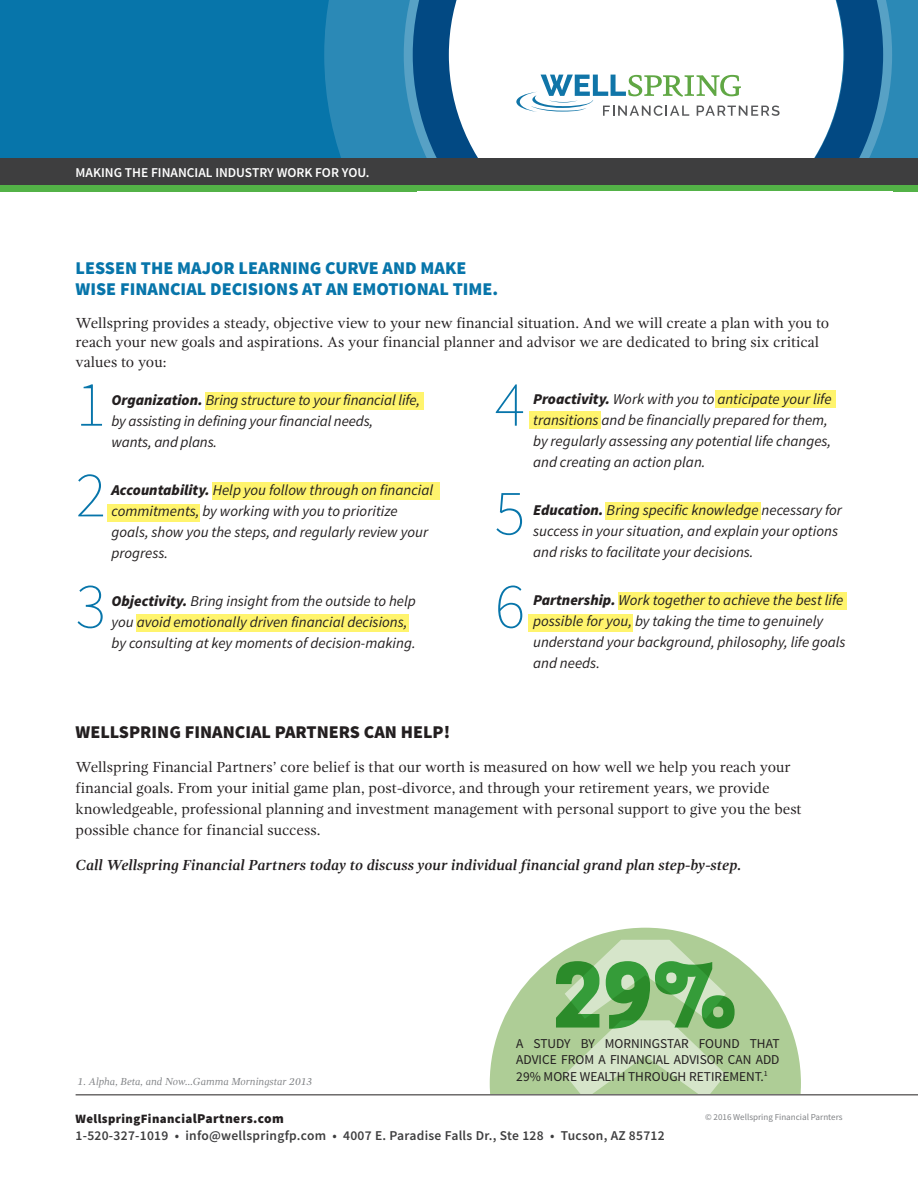
<style>
.page{position:relative;width:918px;height:1188px;background:#fff}
.page>*{position:absolute;margin:0;border:0;box-sizing:border-box;transform-origin:0 0}
.t1{font:200 64.5px/90.8px "Source Sans Pro";color:#0775aa}
.t2{font:900 18px/21px "Source Sans Pro";color:#0775aa}
.t3{font:900 18px "Source Sans Pro";color:#231f20}
.t4{font:italic 15px/21px "Source Sans Pro";color:#231f20}
.t5{font:15px/21px "Gandhi Serif";color:#231f20}
.t6{font:italic 700 15px "Gandhi Serif";color:#231f20}
.t7{font:13.5px/16.5px "Source Sans Pro";color:#231f20;text-align:justify}
.t8{font:600 13.5px "Source Sans Pro";letter-spacing:.02em;color:#3e3e3f}
.t9{font:600 13.5px "Source Sans Pro";color:#fff}
.t10{font:900 12.75px "Source Sans Pro";letter-spacing:.03em;color:#231f20}
.t11{font:italic 10.5px "Gandhi Serif";color:#808285}
.t12{font:9px "Source Sans Pro";color:#808285}
.s1{font-weight:900}
.s2{font-size:13.5px}
</style>
<div class="page">
<svg style="left:490px;top:928px;width:311px;height:166px;fill:#aecd96"></svg>
<div style="left:618px;top:592px;width:229px;height:18px;background:#fff46d"></div>
<div style="left:529px;top:614px;width:104px;height:17px;background:#fff46d"></div>
<div style="left:605px;top:502px;width:155px;height:18px;background:#fff46d"></div>
<div style="left:715px;top:391px;width:121px;height:17px;background:#fff46d"></div>
<div style="left:529px;top:411px;width:71px;height:17px;background:#fff46d"></div>
<div style="left:136px;top:614px;width:272px;height:17px;background:#fff46d"></div>
<div style="left:212px;top:482px;width:228px;height:17px;background:#fff46d"></div>
<div style="left:107px;top:504px;width:93px;height:17px;background:#fff46d"></div>
<div style="left:205px;top:392px;width:218px;height:17px;background:#fff46d"></div>
<div style="left:0;top:0;width:918px;height:167px;background:#0775aa"></div>
<div style="left:324px;top:0;width:594px;height:158px;background:#2b89b6"></div>
<svg style="left:404px;top:0;width:488px;height:158px;background:#4396be"></svg>
<svg style="left:413px;top:0;width:470px;height:158px;background:#0d558c"></svg>
<div style="left:449px;top:0;width:394px;height:158px;background:#fff"></div>
<div style="left:0;top:158px;width:918px;height:27px;background:#3e3e3f"></div>
<div style="left:0;top:185px;width:918px;height:7px;background:#53b247"></div>
<svg style="left:516px;top:75px;width:264px;height:43px;background:#d3e2df"></svg>
<svg style="left:556px;top:940px;width:179px;height:156px;background:#a0c892"></svg>
<hr style="left:76px;top:1094px;width:842px;height:1px;background:#231f20">
<p class="t9" style="left:76px;top:164px;width:296px">MAKING THE FINANCIAL INDUSTRY WORK FOR YOU.</p>
<p class="t2" style="left:76px;top:258px;width:424px">LESSEN THE MAJOR LEARNING CURVE AND MAKE<br>WISE FINANCIAL DECISIONS AT AN EMOTIONAL TIME.</p>
<p class="t5" style="left:76px;top:313px;width:755px;line-height:19.5px">Wellspring provides a steady, objective view to your new financial situation. And we will create a plan with you to reach your new goals and aspirations. As your financial planner and advisor we are dedicated to bring six critical values to you:</p>
<h1 class="t1" style="left:76px;top:359px;width:32px">1<br>2</h1>
<p class="t4" style="left:112px;top:390px;width:310px"><span class="s1">Organization.</span> Bring structure to your financial life, by assisting in defining your financial needs,<br>wants, and plans.</p>
<p class="t4" style="left:112px;top:480px;width:323px"><span class="s1">Accountability.</span> Help you follow through on financial commitments, by working with you to prioritize goals, show you the steps, and regularly review your progress.</p>
<p class="t4" style="left:112px;top:591px;width:306px"><span class="s1">Objectivity.</span> Bring insight from the outside to help you avoid emotionally driven financial decisions, by consulting at key moments of decision-making.</p>
<h1 class="t1" style="left:76px;top:561px;width:32px">3</h1>
<h1 class="t1" style="left:495px;top:350px;width:32px;line-height:108.8px">4<br>5</h1>
<h1 class="t1" style="left:495px;top:561px;width:32px">6</h1>
<p class="t4" style="left:533px;top:388px;width:300px"><span class="s1">Proactivity.</span> Work with you to anticipate your life transitions and be financially prepared for them, by regularly assessing any potential life changes, and creating an action plan.</p>
<p class="t4" style="left:533px;top:499px;width:310px"><span class="s1">Education.</span> Bring specific knowledge necessary for success in your situation, and explain your options and risks to facilitate your decisions.</p>
<p class="t4" style="left:533px;top:589px;width:314px"><span class="s1">Partnership.</span> Work together to achieve the best life possible for you, by taking the time to genuinely understand your background, philosophy, life goals and needs.</p>
<p class="t3" style="left:76px;top:720px;width:376px">WELLSPRING FINANCIAL PARTNERS CAN HELP!</p>
<p class="t5" style="left:76px;top:757px;width:728px">Wellspring Financial Partners’ core belief is that our worth is measured on how well we help you reach your financial goals. From your initial game plan, post-divorce, and through your retirement years, we provide knowledgeable, professional planning and investment management with personal support to give you the best possible chance for financial success.</p>
<p class="t6" style="left:76px;top:856px;width:667px">Call Wellspring Financial Partners today to discuss your individual financial grand plan step-by-step.</p>
<p class="t11" style="left:78px;top:1076px;width:236px">1. Alpha, Beta, and Now…Gamma Morningstar 2013</p>
<p class="t7" style="left:516px;top:1035px;width:265px">A STUDY BY MORNINGSTAR FOUND THAT ADVICE FROM A FINANCIAL ADVISOR CAN ADD 29% MORE WEALTH THROUGH RETIREMENT.<sup>1</sup></p>
<p class="t10" style="left:76px;top:1111px;width:210px">WellspringFinancia<span class="s2">lPartners.com</span></p>
<p class="t8" style="left:76px;top:1127px;width:591px">1-520-327-1019 • info@wellspringfp.com • 4007 E. Paradise Falls Dr., Ste 128 • Tucson, AZ 85712</p>
<p class="t12" style="left:705px;top:1111px;width:139px">© 2016 Wellspring Financial Parnters</p>
</div>
